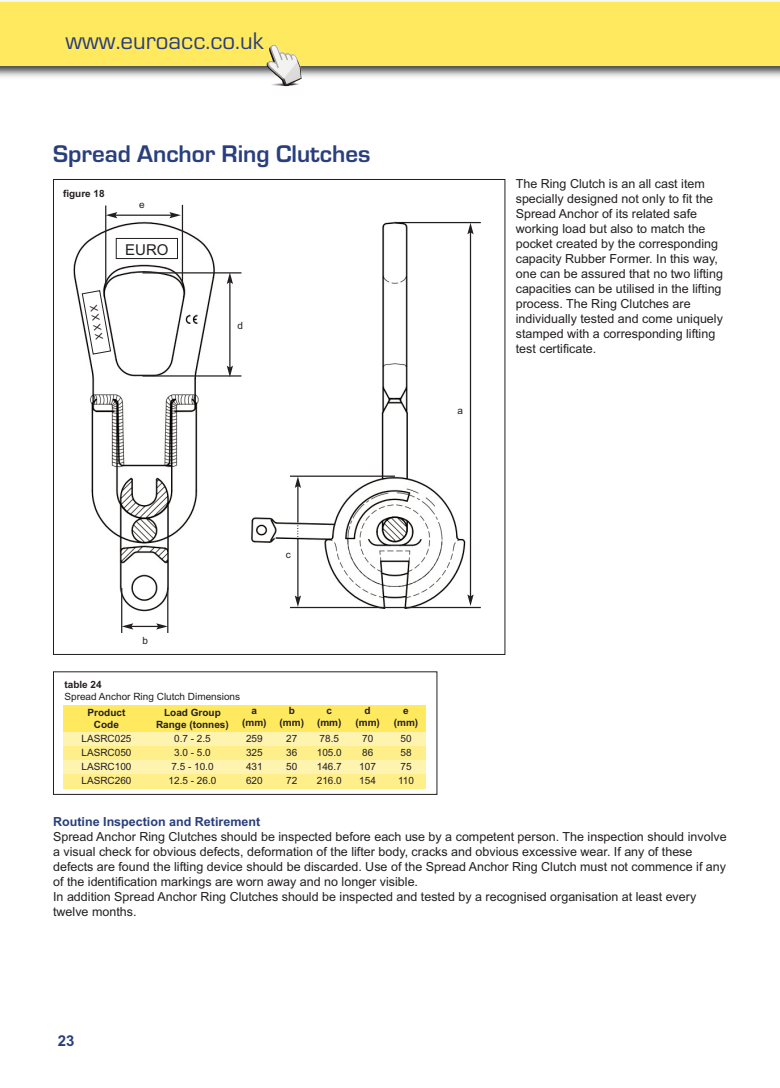
<style>
.page{position:relative;width:780px;height:1088px;background:#fff}
.page>*{position:absolute;margin:0;border:0;box-sizing:border-box;transform-origin:0 0}
.t1{font:700 25px "Eurostile";color:#293e7c}
.t2{font:25px "Eurostile";color:#293e7c}
.t3{font:15px "Arial";color:#231f20}
.t4{font:700 15px "Arial";color:#293e7c}
.t5{font:12.5px/15px "Arial";color:#231f20}
.t6{font:700 12.5px "Arial";color:#293e7c}
.t7{font:10px "Arial";color:#231f20}
.t8{font:700 10px/12px "Arial";color:#231f20;text-align:center}
</style>
<div class="page">
<img style="left:0;top:1px;width:780px;height:76px">
<div style="left:0;top:2px;width:780px;height:64px;background:#ffe95f"></div>
<img style="left:267px;top:45px;width:35px;height:41px">
<div style="left:53px;top:671px;width:384px;height:124px;border:1px solid #231f20"></div>
<img style="left:73px;top:216px;width:148px;height:399px">
<img style="left:251px;top:221px;width:225px;height:388px">
<hr style="left:105px;top:206px;width:1px;height:81px;background:#231f20">
<hr style="left:182px;top:205px;width:1px;height:81px;background:#231f20">
<hr style="left:115px;top:215px;width:56px;height:1px;background:#231f20">
<svg style="left:106px;top:212px;width:11px;height:6px"></svg>
<svg style="left:169px;top:212px;width:12px;height:6px"></svg>
<hr style="left:142px;top:272px;width:99px;height:1px;background:#231f20">
<hr style="left:142px;top:375px;width:99px;height:2px;background:#231f20">
<hr style="left:229px;top:282px;width:1px;height:86px;background:#231f20">
<svg style="left:227px;top:366px;width:6px;height:11px"></svg>
<svg style="left:227px;top:272px;width:6px;height:12px"></svg>
<hr style="left:121px;top:588px;width:1px;height:45px;background:#231f20">
<hr style="left:167px;top:588px;width:1px;height:45px;background:#231f20">
<svg style="left:122px;top:623px;width:46px;height:6px"></svg>
<hr style="left:290px;top:607px;width:191px;height:1px;background:#231f20">
<hr style="left:395px;top:222px;width:86px;height:1px;background:#231f20">
<hr style="left:470px;top:232px;width:1px;height:365px;background:#231f20">
<svg style="left:467px;top:223px;width:6px;height:11px"></svg>
<svg style="left:467px;top:594px;width:6px;height:12px"></svg>
<hr style="left:290px;top:475px;width:105px;height:2px;background:#231f20">
<hr style="left:297px;top:486px;width:1px;height:36px;background:#231f20">
<svg style="left:295px;top:476px;width:6px;height:12px"></svg>
<hr style="left:297px;top:539px;width:1px;height:59px;background:#231f20">
<svg style="left:295px;top:595px;width:6px;height:12px"></svg>
<div style="left:205px;top:503px;width:24px;height:54px;background:#fff"></div>
<div style="left:244px;top:246px;width:24px;height:69px;background:#fff"></div>
<svg style="left:297px;top:522px;width:1px;height:18px"></svg>
<div style="left:63px;top:706px;width:87px;height:26px;background:#ffe95f"></div>
<div style="left:150px;top:706px;width:85px;height:26px;background:#ffe95f"></div>
<div style="left:235px;top:706px;width:38px;height:26px;background:#ffe95f"></div>
<div style="left:273px;top:706px;width:37px;height:26px;background:#ffe95f"></div>
<div style="left:310px;top:706px;width:38px;height:26px;background:#ffe95f"></div>
<div style="left:348px;top:706px;width:39px;height:26px;background:#ffe95f"></div>
<div style="left:387px;top:706px;width:38px;height:26px;background:#ffe95f"></div>
<div style="left:63px;top:732px;width:87px;height:14px;background:#fff3b0"></div>
<div style="left:150px;top:732px;width:85px;height:14px;background:#fff3b0"></div>
<div style="left:235px;top:732px;width:38px;height:14px;background:#fff3b0"></div>
<div style="left:273px;top:732px;width:37px;height:14px;background:#fff3b0"></div>
<div style="left:310px;top:732px;width:38px;height:14px;background:#fff3b0"></div>
<div style="left:348px;top:732px;width:39px;height:14px;background:#fff3b0"></div>
<div style="left:387px;top:732px;width:38px;height:14px;background:#fff3b0"></div>
<div style="left:63px;top:746px;width:87px;height:14px;background:#ffef8b"></div>
<div style="left:150px;top:746px;width:85px;height:14px;background:#ffef8b"></div>
<div style="left:235px;top:746px;width:38px;height:14px;background:#ffef8b"></div>
<div style="left:273px;top:746px;width:37px;height:14px;background:#ffef8b"></div>
<div style="left:310px;top:746px;width:38px;height:14px;background:#ffef8b"></div>
<div style="left:348px;top:746px;width:39px;height:14px;background:#ffef8b"></div>
<div style="left:387px;top:746px;width:38px;height:14px;background:#ffef8b"></div>
<div style="left:63px;top:760px;width:87px;height:14px;background:#fff3b0"></div>
<div style="left:150px;top:760px;width:85px;height:14px;background:#fff3b0"></div>
<div style="left:235px;top:760px;width:38px;height:14px;background:#fff3b0"></div>
<div style="left:273px;top:760px;width:37px;height:14px;background:#fff3b0"></div>
<div style="left:310px;top:760px;width:38px;height:14px;background:#fff3b0"></div>
<div style="left:348px;top:760px;width:39px;height:14px;background:#fff3b0"></div>
<div style="left:387px;top:760px;width:38px;height:14px;background:#fff3b0"></div>
<div style="left:63px;top:774px;width:87px;height:14px;background:#ffef8b"></div>
<div style="left:150px;top:774px;width:85px;height:14px;background:#ffef8b"></div>
<div style="left:235px;top:774px;width:38px;height:14px;background:#ffef8b"></div>
<div style="left:273px;top:774px;width:37px;height:14px;background:#ffef8b"></div>
<div style="left:310px;top:774px;width:38px;height:14px;background:#ffef8b"></div>
<div style="left:348px;top:774px;width:39px;height:14px;background:#ffef8b"></div>
<div style="left:387px;top:774px;width:38px;height:14px;background:#ffef8b"></div>
<div style="left:116px;top:238px;width:62px;height:21px;border:1px solid #231f20"></div>
<svg style="left:82px;top:290px;width:29px;height:64px"></svg>
<div style="left:185px;top:314px;width:14px;height:17px;background:#fff"></div>
<img style="left:185px;top:314px;width:13px;height:10px">
<h1 class="t2" style="left:65px;top:26px;width:199px">www.euroacc.co.uk</h1>
<h1 class="t1" style="left:53px;top:139px;width:319px">Spread Anchor Ring Clutches</h1>
<p class="t8" style="left:63px;top:187px;width:43px">figure 18</p>
<p class="t7" style="left:94px;top:341px;width:37px;rotate:-100deg">XXXX</p>
<p class="t7" style="left:139px;top:199px;width:7px">e</p>
<p class="t3" style="left:125px;top:241px;width:45px">EURO</p>
<p class="t7" style="left:237px;top:320px;width:7px">d</p>
<p class="t7" style="left:457px;top:405px;width:7px">a</p>
<p class="t5" style="left:515px;top:176px;width:209px">The Ring Clutch is an all cast item specially designed not only to fit the Spread Anchor of its related safe working load but also to match the pocket created by the corresponding capacity Rubber Former. In this way, one can be assured that no two lifting capacities can be utilised in the lifting process. The Ring Clutches are individually tested and come uniquely stamped with a corresponding lifting test certificate.</p>
<p class="t7" style="left:142px;top:635px;width:7px">b</p>
<p class="t8" style="left:64px;top:678px;width:39px">table 24</p>
<p class="t7" style="left:64px;top:690px;width:177px">Spread Anchor Ring Clutch Dimensions</p>
<p class="t7" style="left:286px;top:548px;width:6px">c</p>
<p class="t8" style="left:88px;top:706px;width:39px">Product<br>Code</p>
<p class="t8" style="left:156px;top:706px;width:74px">Load Group<br>Range (tonnes)</p>
<p class="t8" style="left:242px;top:705px;width:26px">a (mm)</p>
<p class="t8" style="left:279px;top:705px;width:26px">b (mm)</p>
<p class="t8" style="left:317px;top:705px;width:26px">c (mm)</p>
<p class="t8" style="left:355px;top:705px;width:26px">d (mm)</p>
<p class="t8" style="left:394px;top:705px;width:26px">e (mm)</p>
<p class="t7" style="left:81px;top:733px;width:52px">LASRC025</p>
<p class="t7" style="left:174px;top:733px;width:38px">0.7 - 2.5</p>
<p class="t7" style="left:246px;top:733px;width:18px">259</p>
<p class="t7" style="left:286px;top:733px;width:13px">27</p>
<p class="t7" style="left:319px;top:733px;width:21px">78.5</p>
<p class="t7" style="left:362px;top:733px;width:13px">70</p>
<p class="t7" style="left:400px;top:733px;width:13px">50</p>
<p class="t7" style="left:81px;top:747px;width:52px">LASRC050</p>
<p class="t7" style="left:174px;top:747px;width:38px">3.0 - 5.0</p>
<p class="t7" style="left:246px;top:747px;width:18px">325</p>
<p class="t7" style="left:286px;top:747px;width:13px">36</p>
<p class="t7" style="left:317px;top:747px;width:27px">105.0</p>
<p class="t7" style="left:362px;top:747px;width:13px">86</p>
<p class="t7" style="left:400px;top:747px;width:13px">58</p>
<p class="t7" style="left:81px;top:761px;width:52px">LASRC100</p>
<p class="t7" style="left:171px;top:761px;width:44px">7.5 - 10.0</p>
<p class="t7" style="left:246px;top:761px;width:18px">431</p>
<p class="t7" style="left:286px;top:761px;width:13px">50</p>
<p class="t7" style="left:317px;top:761px;width:27px">146.7</p>
<p class="t7" style="left:359px;top:761px;width:18px">107</p>
<p class="t7" style="left:400px;top:761px;width:13px">75</p>
<p class="t7" style="left:81px;top:775px;width:52px">LASRC260</p>
<p class="t7" style="left:168px;top:775px;width:49px">12.5 - 26.0</p>
<p class="t7" style="left:246px;top:775px;width:18px">620</p>
<p class="t7" style="left:286px;top:775px;width:13px">72</p>
<p class="t7" style="left:317px;top:775px;width:27px">216.0</p>
<p class="t7" style="left:359px;top:775px;width:18px">154</p>
<p class="t7" style="left:398px;top:775px;width:17px">110</p>
<p class="t6" style="left:53px;top:814px;width:208px">Routine Inspection and Retirement</p>
<p class="t5" style="left:53px;top:829px;width:675px">Spread Anchor Ring Clutches should be inspected before each use by a competent person. The inspection should involve a visual check for obvious defects, deformation of the lifter body, cracks and obvious excessive wear. If any of these defects are found the lifting device should be discarded. Use of the Spread Anchor Ring Clutch must not commence if any of the identification markings are worn away and no longer visible.<br>In addition Spread Anchor Ring Clutches should be inspected and tested by a recognised organisation at least every twelve months.</p>
<p class="t4" style="left:58px;top:1032px;width:18px">23</p>
</div>
